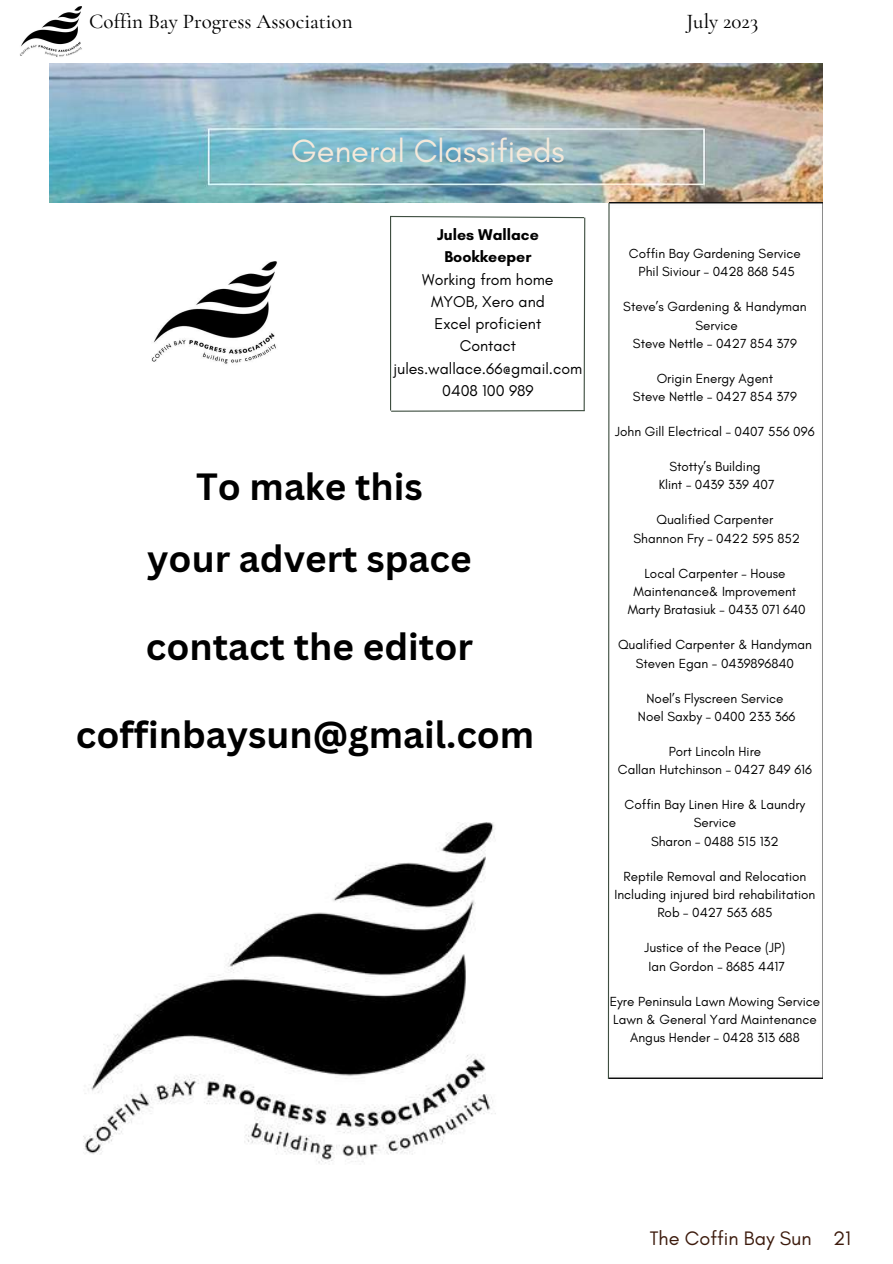
<style>
.page{position:relative;width:893px;height:1264px;background:#fff}
.page>*{position:absolute;margin:0;border:0;box-sizing:border-box;transform-origin:0 0}
.t1{font:700 36.9px/71.6px "Canva Sans";color:#000;text-align:center}
.t2{font:32.55px "Glacial Indifference";color:#f5e9db}
.t3{font:500 21px "Cormorant Garamond";color:#000}
.t4{font:19.95px "Glacial Indifference";color:#3c1a0c}
.t5{font:15.9px/22.2px "Glacial Indifference";color:#000;text-align:center}
.t6{font:700 15.9px/22.2px "Glacial Indifference";color:#000;text-align:center}
.t7{font:13.5px/18.3px "Glacial Indifference";color:#000;text-align:center}
</style>
<div class="page">
<img style="left:20px;top:7px;width:62px;height:50px">
<img style="left:50px;top:63px;width:772px;height:140px">
<svg style="left:607px;top:202px;width:3px;height:877px"></svg>
<svg style="left:390px;top:215px;width:196px;height:197px"></svg>
<hr style="left:390px;top:216px;width:1px;height:194px;background:#3e4e40">
<img style="left:83px;top:822px;width:413px;height:341px">
<img style="left:151px;top:261px;width:126px;height:103px">
<h3 class="t3" style="left:89px;top:9px;width:265px">Coffin Bay Progress Association</h3>
<h3 class="t3" style="left:686px;top:9px;width:73px">July 2023</h3>
<h2 class="t2" style="left:291px;top:131px;width:275px">General Classifieds</h2>
<p class="t6" style="left:437px;top:223px;width:103px">Jules Wallace<br>Bookkeeper</p>
<p class="t5" style="left:393px;top:268px;width:190px">Working from home<br>MYOB, Xero and<br>Excel proficient<br>Contact jules.wallace.66@gmail.com<br>0408 100 989</p>
<h1 class="t1" style="left:147px;top:450px;width:326px">To make this<br>your advert space</h1>
<h1 class="t1" style="left:146px;top:610px;width:328px">contact the editor</h1>
<h1 class="t1" style="left:76px;top:698px;width:460px">coffinbaysun@gmail.com</h1>
<p class="t7" style="left:629px;top:244px;width:173px">Coffin Bay Gardening Service<br>Phil Siviour – 0428 868 545</p>
<p class="t7" style="left:623px;top:297px;width:185px">Steve’s Gardening &amp; Handyman<br>Service<br>Steve Nettle – 0427 854 379</p>
<p class="t7" style="left:633px;top:369px;width:165px">Origin Energy Agent<br>Steve Nettle – 0427 854 379</p>
<p class="t7" style="left:615px;top:422px;width:201px">John Gill Electrical – 0407 556 096</p>
<p class="t7" style="left:658px;top:457px;width:117px">Stotty’s Building<br>Klint – 0439 339 407</p>
<p class="t7" style="left:633px;top:510px;width:168px">Qualified Carpenter<br>Shannon Fry – 0422 595 852</p>
<p class="t7" style="left:627px;top:563px;width:180px">Local Carpenter – House<br>Maintenance&amp; Improvement<br>Marty Bratasiuk – 0433 071 640</p>
<p class="t7" style="left:618px;top:635px;width:195px">Qualified Carpenter &amp; Handyman<br>Steven Egan - 0439896840</p>
<p class="t7" style="left:638px;top:688px;width:159px">Noel’s Flyscreen Service<br>Noel Saxby – 0400 233 366</p>
<p class="t7" style="left:618px;top:742px;width:195px">Port Lincoln Hire<br>Callan Hutchinson – 0427 849 616</p>
<p class="t7" style="left:624px;top:795px;width:182px">Coffin Bay Linen Hire &amp; Laundry<br>Service<br>Sharon – 0488 515 132</p>
<p class="t7" style="left:614px;top:866px;width:202px">Reptile Removal and Relocation<br>Including injured bird rehabilitation<br>Rob – 0427 563 685</p>
<p class="t7" style="left:644px;top:938px;width:142px;text-align:left">Justice of the Peace (JP)<br>Ian Gordon – 8685 4417</p>
<p class="t7" style="left:609px;top:991px;width:212px">Eyre Peninsula Lawn Mowing Service<br>Lawn &amp; General Yard Maintenance<br>Angus Hender – 0428 313 688</p>
<h3 class="t4" style="left:649px;top:1225px;width:203px">The Coffin Bay Sun 21</h3>
</div>
